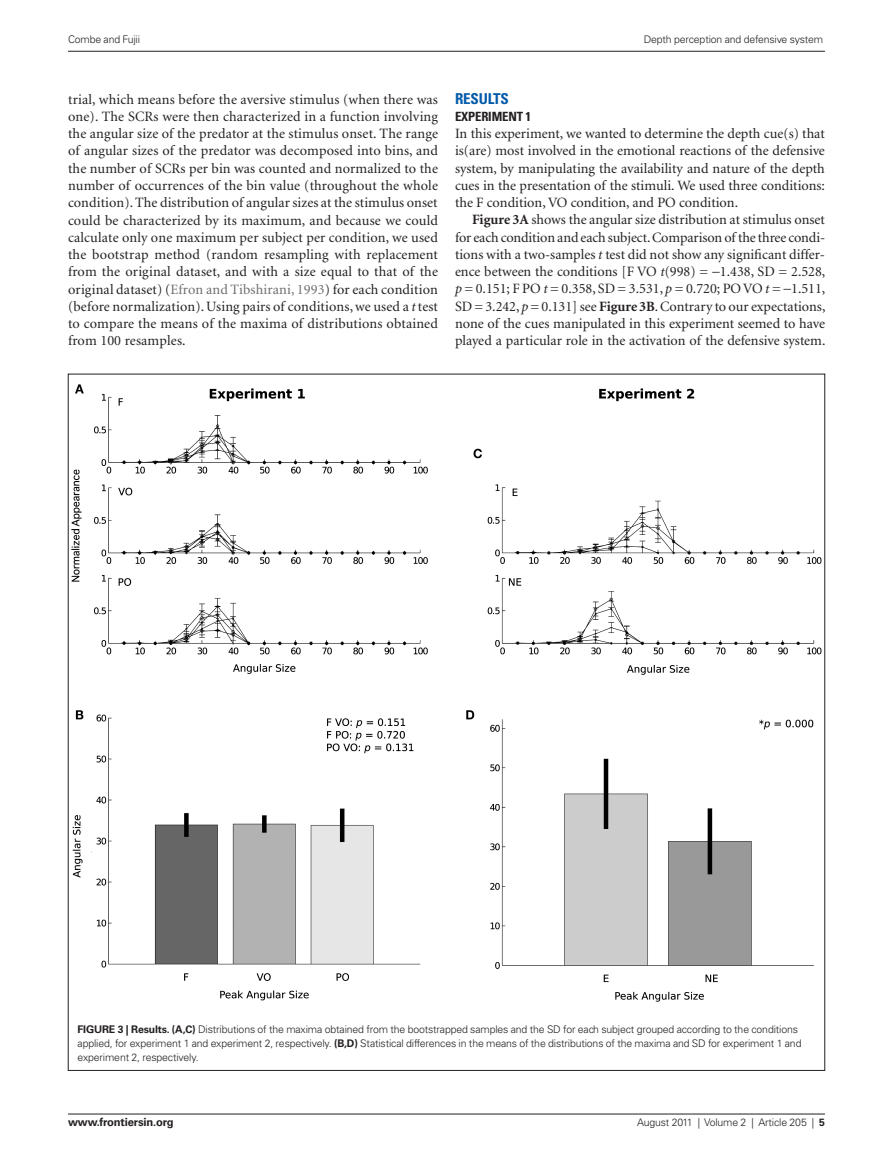
<style>
.page{position:relative;width:893px;height:1170px;background:#fff}
.page>*{position:absolute;margin:0;border:0;box-sizing:border-box;transform-origin:0 0}
.t1{font:700 condensed 15px "Univers";letter-spacing:-.01em;color:#015aaa}
.t2{font:14.25px/17.2px "Minion";color:#231f20;text-align:justify}
.t3{font:700 condensed 12.75px "Univers";letter-spacing:-.01em;color:#231f20}
.t4{font:700 11.25px "Univers";letter-spacing:-.015em;color:#231f20}
.t5{font:300 10.5px/14.2px "Univers";letter-spacing:-.015em;color:#231f20}
.s1{color:#6c6d70}
.s2{font-style:italic}
.s3{font-weight:700}
</style>
<div class="page">
<img style="left:71px;top:384px;width:751px;height:617px">
<hr style="left:68px;top:51px;width:757px;height:1px;background:#231f20">
<hr style="left:68px;top:1113px;width:757px;height:1px;background:#231f20">
<p class="t5" style="left:68px;top:32px;width:74px">Combe and Fujii</p>
<p class="t5" style="left:644px;top:32px;width:181px">Depth perception and defensive system</p>
<p class="t2" style="left:68px;top:91px;width:371px">trial, which means before the aversive stimulus (when there was one). The SCRs were then characterized in a function involving the angular size of the predator at the stimulus onset. The range of angular sizes of the predator was decomposed into bins, and the number of SCRs per bin was counted and normalized to the number of occurrences of the bin value (throughout the whole condition). The distribution of angular sizes at the stimulus onset could be characterized by its maximum, and because we could calculate only one maximum per subject per condition, we used the bootstrap method (random resampling with replacement from the original dataset, and with a size equal to that of the original dataset) (<span class="s1">Efron and Tibshirani, 1993</span>) for each condition (before normalization). Using pairs of conditions, we used a <span class="s2">t</span> test to compare the means of the maxima of distributions obtained from 100 resamples.</p>
<p class="t1" style="left:455px;top:89px;width:55px">RESULTS</p>
<p class="t3" style="left:455px;top:108px;width:78px">EXPERIMENT 1</p>
<p class="t2" style="left:455px;top:125px;width:372px">In this experiment, we wanted to determine the depth cue(s) that is(are) most involved in the emotional reactions of the defensive system, by manipulating the availability and nature of the depth cues in the presentation of the stimuli. We used three conditions: the F condition, VO condition, and PO condition.</p>
<p class="t2" style="left:455px;top:212px;width:372px;text-indent:17px"><span class="s3">Figure 3A</span> shows the angular size distribution at stimulus onset for each condition and each subject. Comparison of the three condi&shy;tions with a two-samples <span class="s2">t</span> test did not show any significant differ&shy;ence between the conditions [F VO <span class="s2">t</span>(998) = −1.438, SD = 2.528, <span class="s2">p</span> = 0.151; F PO <span class="s2">t</span> = 0.358, SD = 3.531, <span class="s2">p</span> = 0.720; PO VO <span class="s2">t</span> = −1.511, SD = 3.242, <span class="s2">p</span> = 0.131] see <span class="s3">Figure 3B</span>. Contrary to our expectations, none of the cues manipulated in this experiment seemed to have played a particular role in the activation of the defensive system.</p>
<p class="t5" style="left:78px;top:1021px;width:725px"><span class="s3">Figure 3 | Results. (A,C)</span> Distributions of the maxima obtained from the bootstrapped samples and the SD for each subject grouped according to the conditions applied, for experiment 1 and experiment 2, respectively. <span class="s3">(B,D)</span> Statistical differences in the means of the distributions of the maxima and SD for experiment 1 and experiment 2, respectively.</p>
<p class="t4" style="left:68px;top:1115px;width:107px">www.frontiersin.org</p>
<p class="t5" style="left:637px;top:1115px;width:189px">August 2011 | Volume 2 | Article 205 | <span class="s3">5</span></p>
</div>
